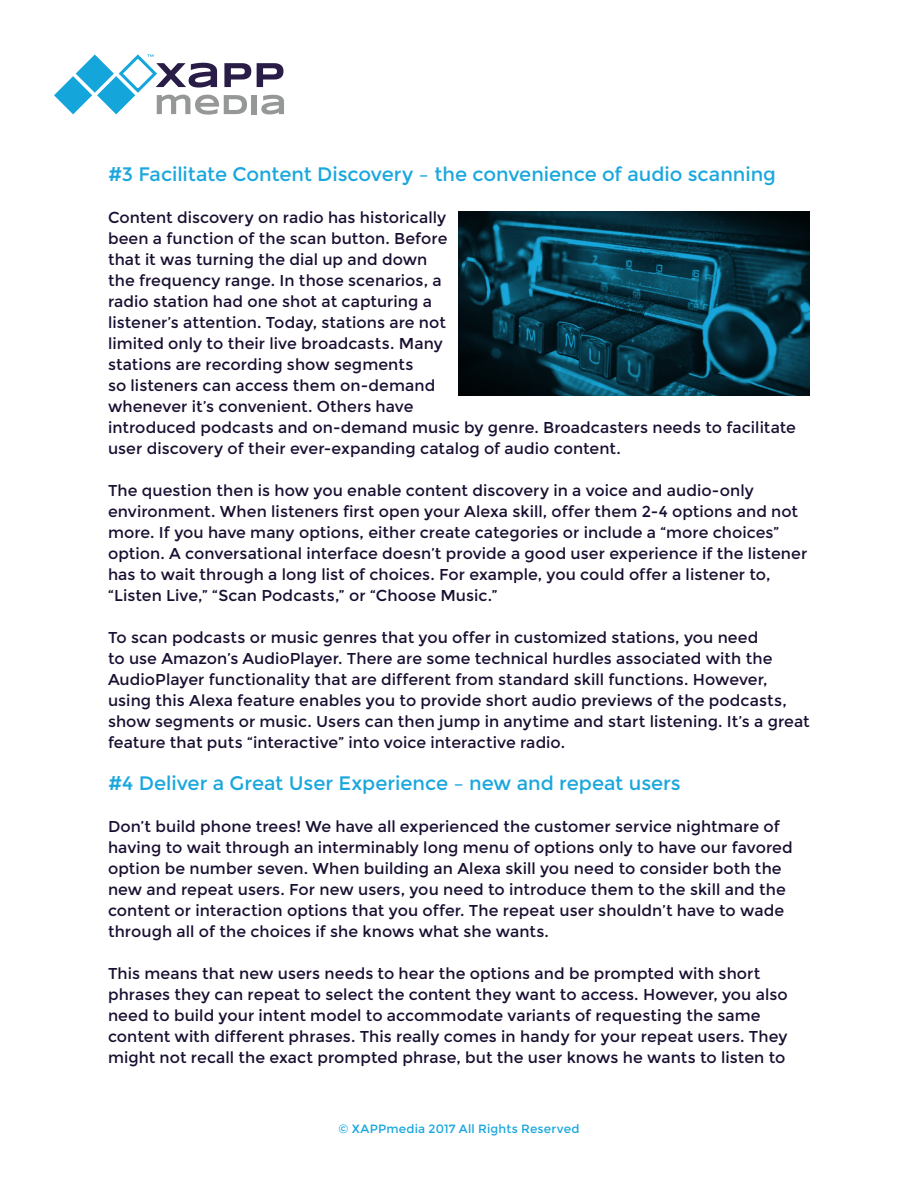
<style>
.page{position:relative;width:918px;height:1188px;background:#fff}
.page>*{position:absolute;margin:0;border:0;box-sizing:border-box;transform-origin:0 0}
.t1{font:19.5px "Montserrat";letter-spacing:-.005em;color:#1aa7dd}
.t2{font:15.75px/21px "Montserrat";letter-spacing:.005em;color:#1a0f31}
.t3{font:12px "Montserrat";letter-spacing:.015em;color:#1aa7dd}
</style>
<div class="page">
<svg style="left:257px;top:63px;width:26px;height:24px"></svg>
<div style="left:252px;top:95px;width:5px;height:19px;background:#969797"></div>
<svg style="left:261px;top:95px;width:23px;height:19px"></svg>
<svg style="left:54px;top:54px;width:197px;height:61px"></svg>
<img style="left:459px;top:212px;width:351px;height:183px">
<p class="t1" style="left:108px;top:163px;width:670px">#3 Facilitate Content Discovery – the convenience of audio scanning</p>
<p class="t2" style="left:108px;top:207px;width:690px">Content discovery on radio has historically<br>been a function of the scan button. Before<br>that it was turning the dial up and down<br>the frequency range. In those scenarios, a<br>radio station had one shot at capturing a<br>listener’s attention. Today, stations are not<br>limited only to their live broadcasts. Many<br>stations are recording show segments<br>so listeners can access them on-demand<br>whenever it’s convenient. Others have<br>introduced podcasts and on-demand music by genre. Broadcasters needs to facilitate user discovery of their ever-expanding catalog of audio content.</p>
<p class="t2" style="left:108px;top:480px;width:701px">The question then is how you enable content discovery in a voice and audio-only environment. When listeners first open your Alexa skill, offer them 2-4 options and not more. If you have many options, either create categories or include a “more choices” option. A conversational interface doesn’t provide a good user experience if the listener has to wait through a long list of choices. For example, you could offer a listener to, “Listen Live,” “Scan Podcasts,” or “Choose Music.”</p>
<p class="t2" style="left:108px;top:627px;width:703px">To scan podcasts or music genres that you offer in customized stations, you need<br>to use Amazon’s AudioPlayer. There are some technical hurdles associated with the AudioPlayer functionality that are different from standard skill functions. However, using this Alexa feature enables you to provide short audio previews of the podcasts, show segments or music. Users can then jump in anytime and start listening. It’s a great feature that puts “interactive” into voice interactive radio.</p>
<p class="t1" style="left:108px;top:772px;width:574px">#4 Deliver a Great User Experience – new and repeat users</p>
<p class="t2" style="left:108px;top:816px;width:686px">Don’t build phone trees! We have all experienced the customer service nightmare of having to wait through an interminably long menu of options only to have our favored option be number seven. When building an Alexa skill you need to consider both the new and repeat users. For new users, you need to introduce them to the skill and the content or interaction options that you offer. The repeat user shouldn’t have to wade through all of the choices if she knows what she wants.</p>
<p class="t2" style="left:108px;top:963px;width:681px">This means that new users needs to hear the options and be prompted with short phrases they can repeat to select the content they want to access. However, you also need to build your intent model to accommodate variants of requesting the same content with different phrases. This really comes in handy for your repeat users. They might not recall the exact prompted phrase, but the user knows he wants to listen to</p>
<p class="t3" style="left:339px;top:1122px;width:242px">© XAPPmedia 2017 All Rights Reserved</p>
</div>
